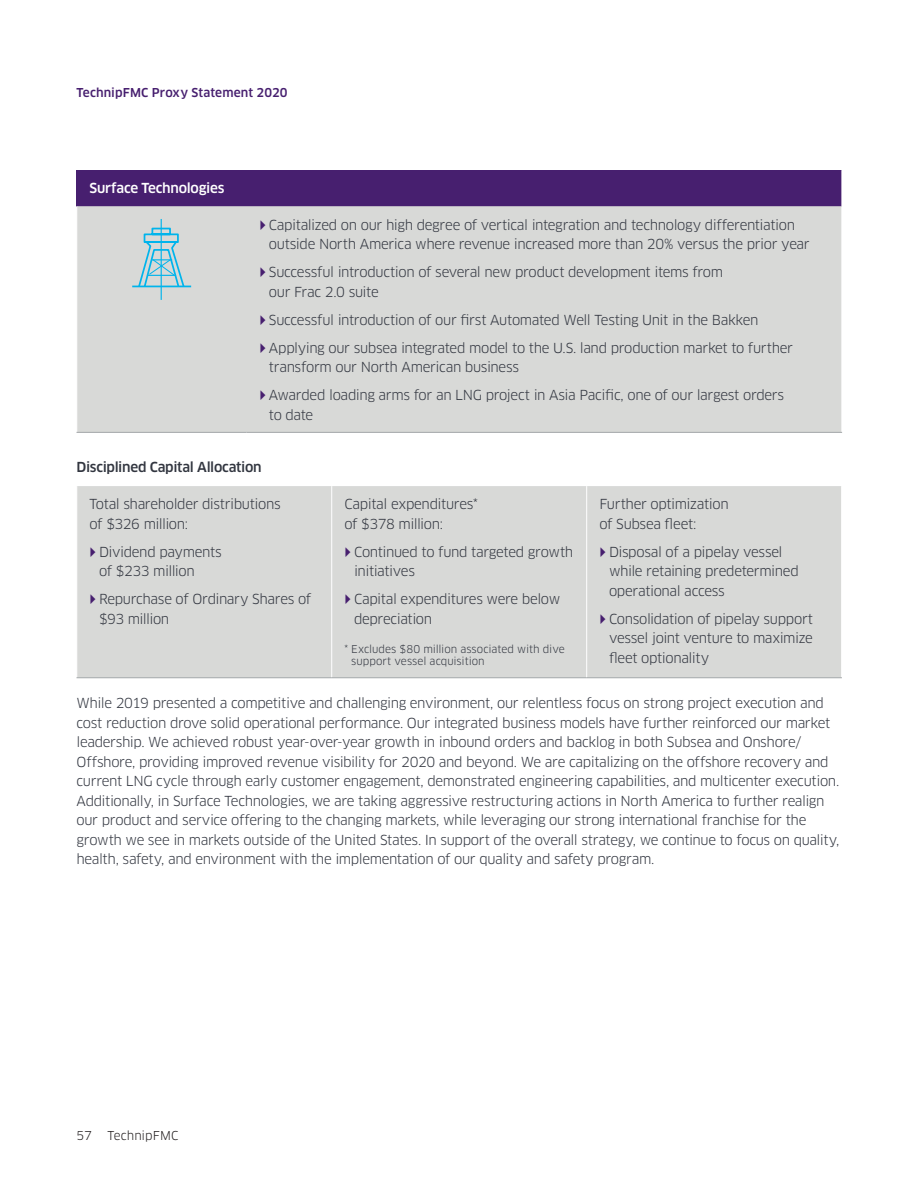
<style>
.page{position:relative;width:918px;height:1188px;background:#fff}
.page>*{position:absolute;margin:0;border:0;box-sizing:border-box;transform-origin:0 0}
.t1{font:13.5px/19.5px "Clan OT";letter-spacing:-.03em;color:#323640}
.t2{font:500 13.5px "Clan OT";letter-spacing:-.025em;color:#323640}
.t3{font:500 13.5px "Clan OT";letter-spacing:-.02em;color:#fff}
.t4{font:500 12px "Clan OT";letter-spacing:.01em;color:#471f6f}
.t5{font:12px "Clan OT";letter-spacing:.005em;color:#231f20}
.t6{font:10.5px/12px "Clan OT";letter-spacing:-.005em;color:#323640}
</style>
<div class="page">
<div style="left:77px;top:170px;width:765px;height:36px;background:#471f6f"></div>
<div style="left:78px;top:206px;width:764px;height:226px;background:#d8d9d7"></div>
<hr style="left:77px;top:432px;width:170px;height:1px;background:#a3a7a9">
<hr style="left:247px;top:432px;width:595px;height:1px;background:#a3a7a9">
<hr style="left:161px;top:219px;width:1px;height:81px;background:#00b4ec">
<hr style="left:132px;top:286px;width:59px;height:1px;background:#00b4ec">
<svg style="left:137px;top:227px;width:49px;height:61px;background:#a1cfdc"></svg>
<div style="left:78px;top:486px;width:763px;height:192px;background:#d8d9d7"></div>
<hr style="left:331px;top:486px;width:1px;height:192px;background:#fff">
<hr style="left:586px;top:486px;width:1px;height:192px;background:#fff">
<hr style="left:77px;top:678px;width:255px;height:1px;background:#a3a7a9">
<hr style="left:332px;top:678px;width:255px;height:1px;background:#a3a7a9">
<hr style="left:587px;top:678px;width:255px;height:1px;background:#a3a7a9">
<svg style="left:261px;top:220px;width:4px;height:10px"></svg>
<svg style="left:261px;top:267px;width:4px;height:10px"></svg>
<svg style="left:261px;top:315px;width:4px;height:10px"></svg>
<svg style="left:261px;top:343px;width:4px;height:10px"></svg>
<svg style="left:261px;top:390px;width:4px;height:10px"></svg>
<svg style="left:91px;top:547px;width:5px;height:10px"></svg>
<svg style="left:91px;top:595px;width:5px;height:9px"></svg>
<svg style="left:346px;top:547px;width:5px;height:10px"></svg>
<svg style="left:346px;top:595px;width:5px;height:9px"></svg>
<svg style="left:601px;top:547px;width:4px;height:10px"></svg>
<svg style="left:601px;top:614px;width:4px;height:10px"></svg>
<p class="t4" style="left:77px;top:86px;width:213px">TechnipFMC Proxy Statement 2020</p>
<p class="t3" style="left:90px;top:181px;width:136px">Surface Technologies</p>
<p class="t1" style="left:269px;top:215px;width:542px">Capitalized on our high degree of vertical integration and technology differentiation outside North America where revenue increased more than 20% versus the prior year</p>
<p class="t1" style="left:269px;top:262px;width:456px">Successful introduction of several new product development items from our Frac 2.0 suite</p>
<p class="t1" style="left:269px;top:306px;width:526px;line-height:28px">Successful introduction of our first Automated Well Testing Unit in the Bakken<br>Applying our subsea integrated model to the U.S. land production market to further</p>
<p class="t1" style="left:269px;top:353px;width:517px;line-height:28px">transform our North American business<br>Awarded loading arms for an LNG project in Asia Pacific, one of our largest orders</p>
<p class="t1" style="left:269px;top:405px;width:46px">to date</p>
<p class="t2" style="left:77px;top:459px;width:187px">Disciplined Capital Allocation</p>
<p class="t1" style="left:90px;top:495px;width:193px">Total shareholder distributions of $326 million:</p>
<p class="t1" style="left:99px;top:542px;width:124px">Dividend payments of $233 million</p>
<p class="t1" style="left:99px;top:590px;width:214px">Repurchase of Ordinary Shares of $93 million</p>
<p class="t1" style="left:344px;top:495px;width:135px">Capital expenditures* of $378 million:</p>
<p class="t1" style="left:354px;top:542px;width:221px">Continued to fund targeted growth initiatives</p>
<p class="t1" style="left:354px;top:590px;width:208px">Capital expenditures were below depreciation</p>
<p class="t6" style="left:351px;top:643px;width:215px;text-indent:-7px">* Excludes $80 million associated with dive support vessel acquisition</p>
<p class="t1" style="left:599px;top:495px;width:131px">Further optimization of Subsea fleet:</p>
<p class="t1" style="left:609px;top:542px;width:191px">Disposal of a pipelay vessel while retaining predetermined operational access</p>
<p class="t1" style="left:609px;top:609px;width:206px;text-align:justify">Consolidation of pipelay support vessel joint venture to maximize fleet optionality</p>
<p class="t1" style="left:77px;top:694px;width:764px">While 2019 presented a competitive and challenging environment, our relentless focus on strong project execution and cost reduction drove solid operational performance. Our integrated business models have further reinforced our market leadership. We achieved robust year-over-year growth in inbound orders and backlog in both Subsea and Onshore/ Offshore, providing improved revenue visibility for 2020 and beyond. We are capitalizing on the offshore recovery and current LNG cycle through early customer engagement, demonstrated engineering capabilities, and multicenter execution.<br>Additionally, in Surface Technologies, we are taking aggressive restructuring actions in North America to further realign our product and service offering to the changing markets, while leveraging our strong international franchise for the growth we see in markets outside of the United States. In support of the overall strategy, we continue to focus on quality, health, safety, and environment with the implementation of our quality and safety program.</p>
<p class="t5" style="left:77px;top:1129px;width:17px">57</p>
<p class="t5" style="left:108px;top:1129px;width:72px">TechnipFMC</p>
</div>
